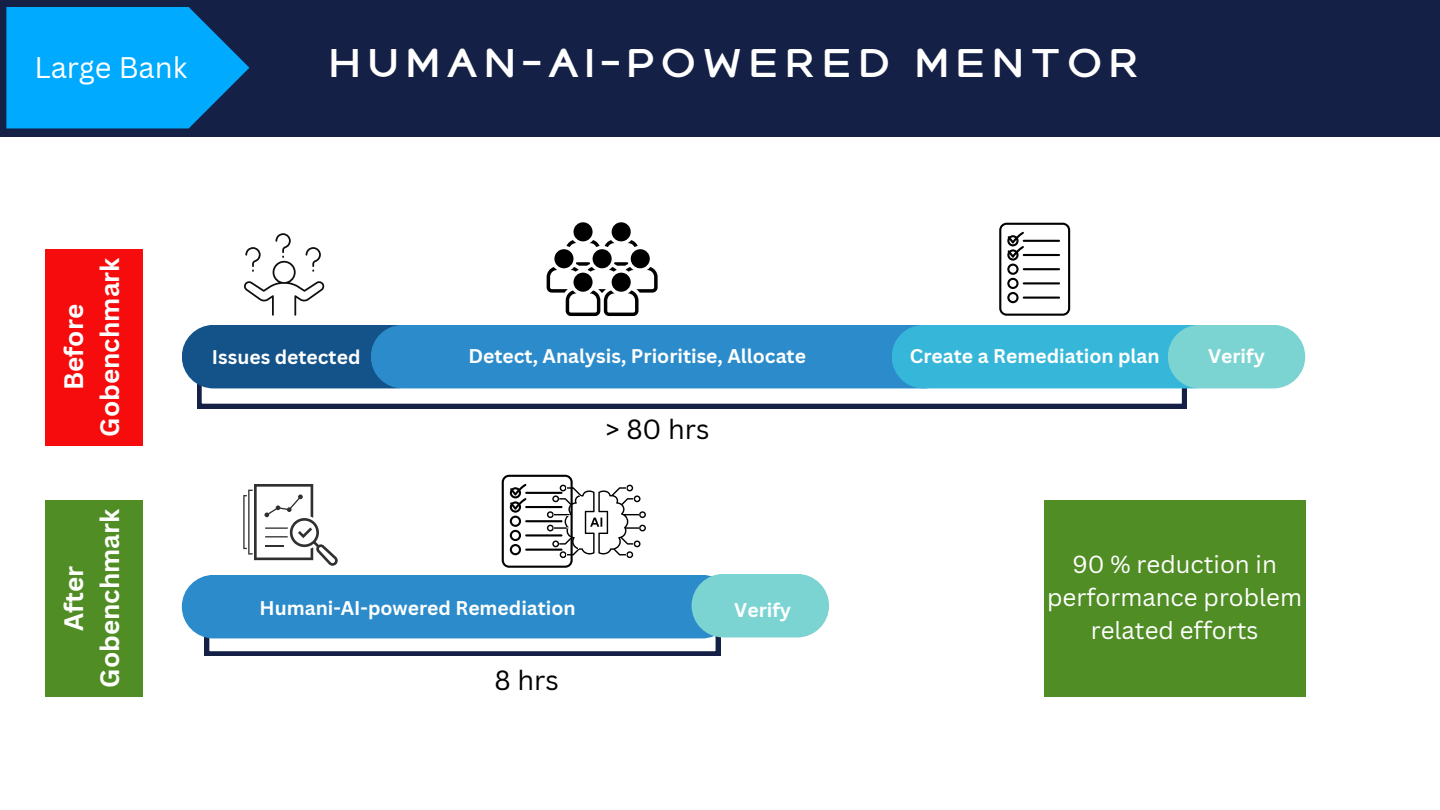
<style>
.page{position:relative;width:1440px;height:810px;background:#fff}
.page>*{position:absolute;margin:0;border:0;box-sizing:border-box;transform-origin:0 0}
.t1{font:800 40px "Signal";color:#fff}
.t2{font:29px "Canva Sans";color:#fff}
.t3{font:27px "Canva Sans";color:#000}
.t4{font:700 26px/36px "Canva Sans";color:#fff;text-align:center}
.t5{font:24px/33px "Canva Sans";color:#fff;text-align:center}
.t6{font:700 19.3px "Canva Sans";color:#fff}
</style>
<div class="page">
<div style="left:0;top:0;width:1440px;height:137px;background:#142045"></div>
<svg style="left:197px;top:384px;width:989px;height:24px"></svg>
<div style="left:182px;top:325px;width:245px;height:63px;background:#13538a;border-radius:32px"></div>
<div style="left:371px;top:325px;width:585px;height:63px;background:#2c8ccb;border-radius:32px"></div>
<div style="left:892px;top:325px;width:333px;height:63px;background:#36b7da;border-radius:32px"></div>
<div style="left:1168px;top:325px;width:137px;height:63px;background:#7cd4d2;border-radius:32px"></div>
<svg style="left:205px;top:636px;width:515px;height:20px"></svg>
<div style="left:182px;top:575px;width:552px;height:63px;background:#2c8ccb;border-radius:32px"></div>
<div style="left:692px;top:574px;width:137px;height:63px;background:#7cd4d2;border-radius:32px"></div>
<div style="left:46px;top:249px;width:97px;height:196px;background:#f60c0c"></div>
<div style="left:46px;top:500px;width:97px;height:197px;background:#508d25"></div>
<svg style="left:244px;top:233px;width:81px;height:83px"></svg>
<svg style="left:243px;top:484px;width:95px;height:82px"></svg>
<svg style="left:502px;top:475px;width:144px;height:93px"></svg>
<div style="left:573px;top:222px;width:20px;height:19px;background:#000;border-radius:50%"></div>
<div style="left:612px;top:222px;width:19px;height:19px;background:#000;border-radius:50%"></div>
<svg style="left:566px;top:240px;width:11px;height:7px"></svg>
<div style="left:554px;top:249px;width:19px;height:19px;background:#000;border-radius:50%"></div>
<div style="left:593px;top:249px;width:19px;height:19px;background:#000;border-radius:50%"></div>
<div style="left:631px;top:249px;width:19px;height:19px;background:#000;border-radius:50%"></div>
<svg style="left:590px;top:240px;width:25px;height:7px"></svg>
<svg style="left:628px;top:240px;width:10px;height:7px"></svg>
<svg style="left:547px;top:262px;width:111px;height:54px"></svg>
<svg style="left:999px;top:223px;width:71px;height:93px"></svg>
<svg style="left:6px;top:7px;width:243px;height:121px;background:#0299e7"></svg>
<div style="left:1044px;top:500px;width:261px;height:197px;background:#508d25"></div>
<p class="t2" style="left:34px;top:47px;width:154px">Large Bank</p>
<p class="t1" style="left:326px;top:39px;width:818px">HUMAN-AI-POWERED MENTOR</p>
<p class="t4" style="left:55px;top:437px;width:180px;rotate:-90deg">Before<br>Gobenchmark</p>
<p class="t4" style="left:55px;top:688px;width:180px;rotate:-90deg">After<br>Gobenchmark</p>
<p class="t6" style="left:212px;top:344px;width:150px">Issues detected</p>
<p class="t6" style="left:469px;top:343px;width:339px">Detect, Analysis, Prioritise, Allocate</p>
<p class="t6" style="left:910px;top:343px;width:251px">Create a Remediation plan</p>
<p class="t3" style="left:605px;top:410px;width:106px">&gt; 80 hrs</p>
<p class="t6" style="left:1208px;top:343px;width:58px">Verify</p>
<p class="t6" style="left:260px;top:595px;width:318px">Humani-AI-powered Remediation</p>
<p class="t3" style="left:495px;top:662px;width:66px">8 hrs</p>
<p class="t6" style="left:734px;top:597px;width:58px">Verify</p>
<p class="t5" style="left:1047px;top:548px;width:256px">90 % reduction in performance problem related efforts</p>
</div>
